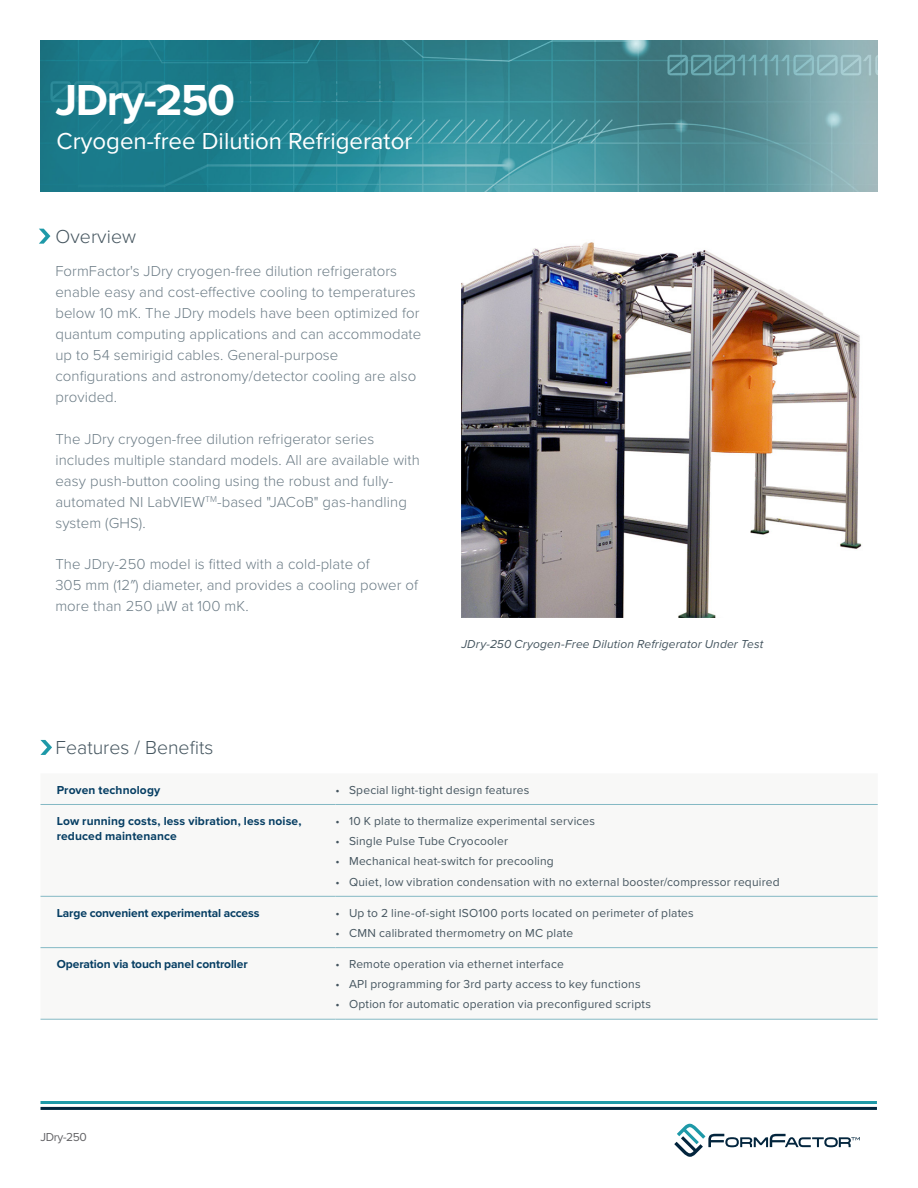
<style>
.page{position:relative;width:918px;height:1188px;background:#fff}
.page>*{position:absolute;margin:0;border:0;box-sizing:border-box;transform-origin:0 0}
.Product_Title__Heade{font:700 45px "Proxima Nova";letter-spacing:-.03em;color:#fff}
.t1{font:24px "Proxima Nova";color:#fff}
.Header1{font:300 19.5px "Proxima Nova";color:#45555f}
.Product_Overview_bod{font:300 15px/21px "Proxima Nova";letter-spacing:.005em;color:#6c7c86}
.t2{font:12px "Proxima Nova";letter-spacing:.015em;color:#45555f}
.Table_bold{font:700 12px/15px "Proxima Nova";color:#063e63}
.copyright{font:italic 12px "Proxima Nova";letter-spacing:.01em;color:#45555f}
.t3{font:12px "Proxima Nova";letter-spacing:-.03em;color:#636366}
</style>
<div class="page">
<hr style="left:40px;top:1101px;width:837px;height:3px;background:#1e99a8">
<hr style="left:40px;top:1107px;width:837px;height:3px;background:#03253d">
<svg style="left:674px;top:1124px;width:186px;height:33px"></svg>
<img style="left:40px;top:40px;width:838px;height:152px">
<img style="left:461px;top:242px;width:401px;height:375px">
<svg style="left:39px;top:229px;width:11px;height:15px"></svg>
<svg style="left:40px;top:895px;width:838px;height:124px"></svg>
<hr style="left:40px;top:804px;width:296px;height:1px;background:#84b9c4">
<hr style="left:336px;top:804px;width:542px;height:1px;background:#84b9c4">
<hr style="left:40px;top:896px;width:296px;height:1px;background:#84b9c4">
<hr style="left:336px;top:896px;width:542px;height:1px;background:#84b9c4">
<hr style="left:40px;top:947px;width:296px;height:1px;background:#84b9c4">
<hr style="left:336px;top:947px;width:542px;height:1px;background:#84b9c4">
<hr style="left:40px;top:1019px;width:296px;height:1px;background:#84b9c4">
<hr style="left:336px;top:1019px;width:542px;height:1px;background:#84b9c4">
<svg style="left:40px;top:740px;width:12px;height:15px"></svg>
<p class="Product_Title__Heade" style="left:55px;top:74px;width:181px">JDry-250</p>
<p class="t1" style="left:57px;top:127px;width:357px">Cryogen-free Dilution Refrigerator</p>
<p class="Header1" style="left:55px;top:225px;width:82px">Overview</p>
<p class="Product_Overview_bod" style="left:55px;top:261px;width:367px">FormFactor's JDry cryogen-free dilution refrigerators enable easy and cost-effective cooling to temperatures below 10 mK. The JDry models have been optimized for quantum computing applications and can accommodate up to 54 semirigid cables. General-purpose configurations and astronomy/detector cooling are also provided.</p>
<p class="Product_Overview_bod" style="left:55px;top:428px;width:366px">The JDry cryogen-free dilution refrigerator series includes multiple standard models. All are available with easy push-button cooling using the robust and fully&shy;automated NI LabVIEW<sup>TM</sup>-based "JACoB" gas-handling system (GHS).</p>
<p class="Product_Overview_bod" style="left:55px;top:554px;width:364px">The JDry-250 model is fitted with a cold-plate of<br>305 mm (12″) diameter, and provides a cooling power of more than 250 µW at 100 mK.</p>
<p class="copyright" style="left:461px;top:637px;width:303px">JDry-250 Cryogen-Free Dilution Refrigerator Under Test</p>
<p class="Header1" style="left:56px;top:736px;width:159px">Features / Benefits</p>
<p class="Table_bold" style="left:57px;top:783px;width:105px">Proven technology</p>
<p class="t2" style="left:336px;top:783px;width:195px">• Special light-tight design features</p>
<p class="Table_bold" style="left:57px;top:814px;width:246px">Low running costs, less vibration, less noise, reduced maintenance</p>
<p class="t2" style="left:336px;top:814px;width:261px">• 10 K plate to thermalize experimental services</p>
<p class="t2" style="left:336px;top:834px;width:174px">• Single Pulse Tube Cryocooler</p>
<p class="t2" style="left:336px;top:854px;width:220px">• Mechanical heat-switch for precooling</p>
<p class="t2" style="left:336px;top:874px;width:446px">• Quiet, low vibration condensation with no external booster/compressor required</p>
<p class="Table_bold" style="left:57px;top:906px;width:204px">Large convenient experimental access</p>
<p class="t2" style="left:336px;top:905px;width:360px">• Up to 2 line-of-sight ISO100 ports located on perimeter of plates</p>
<p class="t2" style="left:336px;top:926px;width:239px">• CMN calibrated thermometry on MC plate</p>
<p class="Table_bold" style="left:57px;top:957px;width:193px">Operation via touch panel controller</p>
<p class="t2" style="left:336px;top:957px;width:230px">• Remote operation via ethernet interface</p>
<p class="t2" style="left:336px;top:977px;width:307px">• API programming for 3rd party access to key functions</p>
<p class="t2" style="left:336px;top:997px;width:317px">• Option for automatic operation via preconfigured scripts</p>
<p class="t3" style="left:40px;top:1130px;width:48px">JDry-250</p>
</div>
